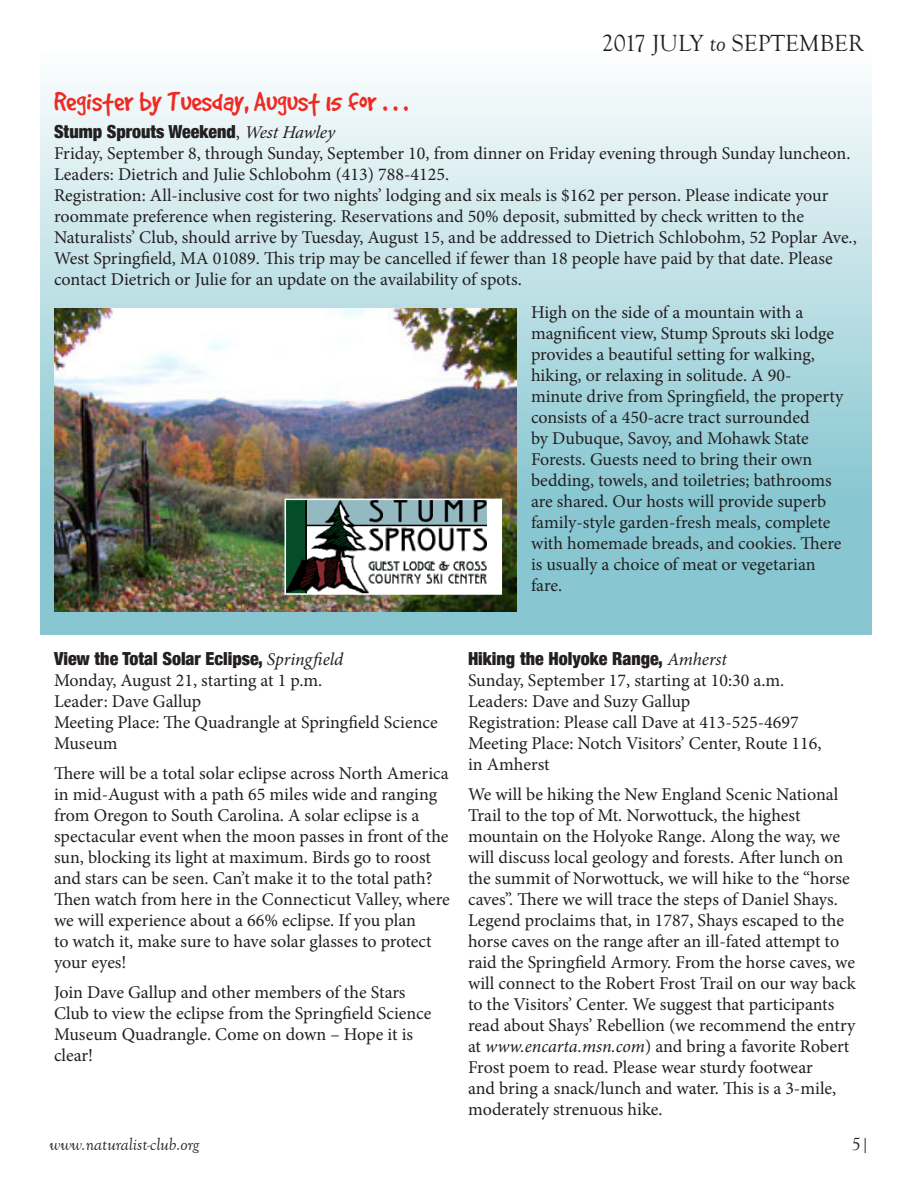
<style>
.page{position:relative;width:918px;height:1188px;background:#fff}
.page>*{position:absolute;margin:0;border:0;box-sizing:border-box;transform-origin:0 0}
.t1{font:30px "Good Dog Plain";color:#ee2a23}
.t2{font:24px "Goudy Old Style T";color:#231f20}
.t3{font:18px/21px "Minion Pro";color:#231f20}
.t4{font:900 condensed 18px "Helvetica Neue";color:#231f20}
.t5{font:italic 18px "Goudy Old Style T";color:#231f20}
.t6{font:18px "Goudy Old Style T";color:#231f20}
.s1{font-style:italic}
.s2{font-family:"Minion Pro";font-weight:400;font-stretch:normal}
.s3{font-family:"Minion Pro";font-weight:400;font-style:italic;font-stretch:normal}
.s4{font-family:"Helvetica Neue";font-weight:900;font-stretch:condensed}
</style>
<div class="page">
<svg style="left:40px;top:85px;width:832px;height:550px;background:#bbdee4"></svg>
<img style="left:54px;top:308px;width:462px;height:303px">
<div style="left:285px;top:499px;width:216px;height:95px;background:#fff"></div>
<img style="left:288px;top:502px;width:199px;height:90px">
<div style="left:285px;top:499px;width:217px;height:96px;border:2px solid #fff"></div>
<p class="t2" style="left:602px;top:30px;width:264px">2017 JULY <span class="s1">to</span> SEPTEMBER</p>
<p class="t1" style="left:54px;top:92px;width:355px">Register by Tuesday, August 15 for . . .</p>
<p class="t4" style="left:54px;top:117px;width:282px">Stump Sprouts Weekend<span class="s2">,</span> <span class="s3">West Hawley</span></p>
<p class="t3" style="left:54px;top:143px;width:798px">Friday, September 8, through Sunday, September 10, from dinner on Friday evening through Sunday luncheon.<br>Leaders: Dietrich and Julie Schlobohm (413) 788-4125.</p>
<p class="t3" style="left:54px;top:185px;width:804px">Registration: All-inclusive cost for two nights’ lodging and six meals is $162 per person. Please indicate your roommate preference when registering. Reservations and 50% deposit, submitted by check written to the Naturalists’ Club, should arrive by Tuesday, August 15, and be addressed to Dietrich Schlobohm, 52 Poplar Ave., West Springfield, MA 01089. This trip may be cancelled if fewer than 18 people have paid by that date. Please contact Dietrich or Julie for an update on the availability of spots.</p>
<p class="t3" style="left:531px;top:302px;width:314px">High on the side of a mountain with a magnificent view, Stump Sprouts ski lodge provides a beautiful setting for walking, hiking, or relaxing in solitude. A 90- minute drive from Springfield, the property consists of a 450-acre tract surrounded</p>
<p class="t3" style="left:531px;top:428px;width:312px">by Dubuque, Savoy, and Mohawk State Forests. Guests need to bring their own bedding, towels, and toiletries; bathrooms are shared. Our hosts will provide superb family-style garden-fresh meals, complete with homemade breads, and cookies. There is usually a choice of meat or vegetarian fare.</p>
<p class="t3" style="left:54px;top:649px;width:291px"><span class="s4">View the Total Solar Eclipse,</span> <span class="s1">Springfield<br></span>Monday, August 21, starting at 1 p.m.</p>
<p class="t3" style="left:54px;top:691px;width:149px">Leader: Dave Gallup</p>
<p class="t3" style="left:54px;top:712px;width:385px">Meeting Place: The Quadrangle at Springfield Science<br>Museum</p>
<p class="t3" style="left:54px;top:763px;width:397px">There will be a total solar eclipse across North America in mid-August with a path 65 miles wide and ranging from Oregon to South Carolina. A solar eclipse is a spectacular event when the moon passes in front of the sun, blocking its light at maximum. Birds go to roost and stars can be seen. Can’t make it to the total path?<br>Then watch from here in the Connecticut Valley, where we will experience about a 66% eclipse. If you plan<br>to watch it, make sure to have solar glasses to protect your eyes!</p>
<p class="t3" style="left:54px;top:982px;width:379px">Join Dave Gallup and other members of the Stars Club to view the eclipse from the Springfield Science Museum Quadrangle. Come on down – Hope it is clear!</p>
<p class="t3" style="left:468px;top:649px;width:318px"><span class="s4">Hiking the Holyoke Range,</span> <span class="s1">Amherst<br></span>Sunday, September 17, starting at 10:30 a.m.</p>
<p class="t3" style="left:468px;top:691px;width:224px">Leaders: Dave and Suzy Gallup</p>
<p class="t3" style="left:468px;top:712px;width:332px">Registration: Please call Dave at 413-525-4697</p>
<p class="t3" style="left:468px;top:733px;width:355px">Meeting Place: Notch Visitors’ Center, Route 116, in Amherst</p>
<p class="t3" style="left:468px;top:784px;width:389px">We will be hiking the New England Scenic National Trail to the top of Mt. Norwottuck, the highest mountain on the Holyoke Range. Along the way, we will discuss local geology and forests. After lunch on the summit of Norwottuck, we will hike to the “horse caves”. There we will trace the steps of Daniel Shays.<br>Legend proclaims that, in 1787, Shays escaped to the horse caves on the range after an ill-fated attempt to raid the Springfield Armory. From the horse caves, we will connect to the Robert Frost Trail on our way back to the Visitors’ Center. We suggest that participants read about Shays’ Rebellion (we recommend the entry at <span class="s1">www.encarta.msn.com</span>) and bring a favorite Robert Frost poem to read. Please wear sturdy footwear<br>and bring a snack/lunch and water. This is a 3-mile, moderately strenuous hike.</p>
<p class="t5" style="left:49px;top:1134px;width:151px">www.naturalist-club.org</p>
<p class="t6" style="left:852px;top:1134px;width:19px">5|</p>
</div>
